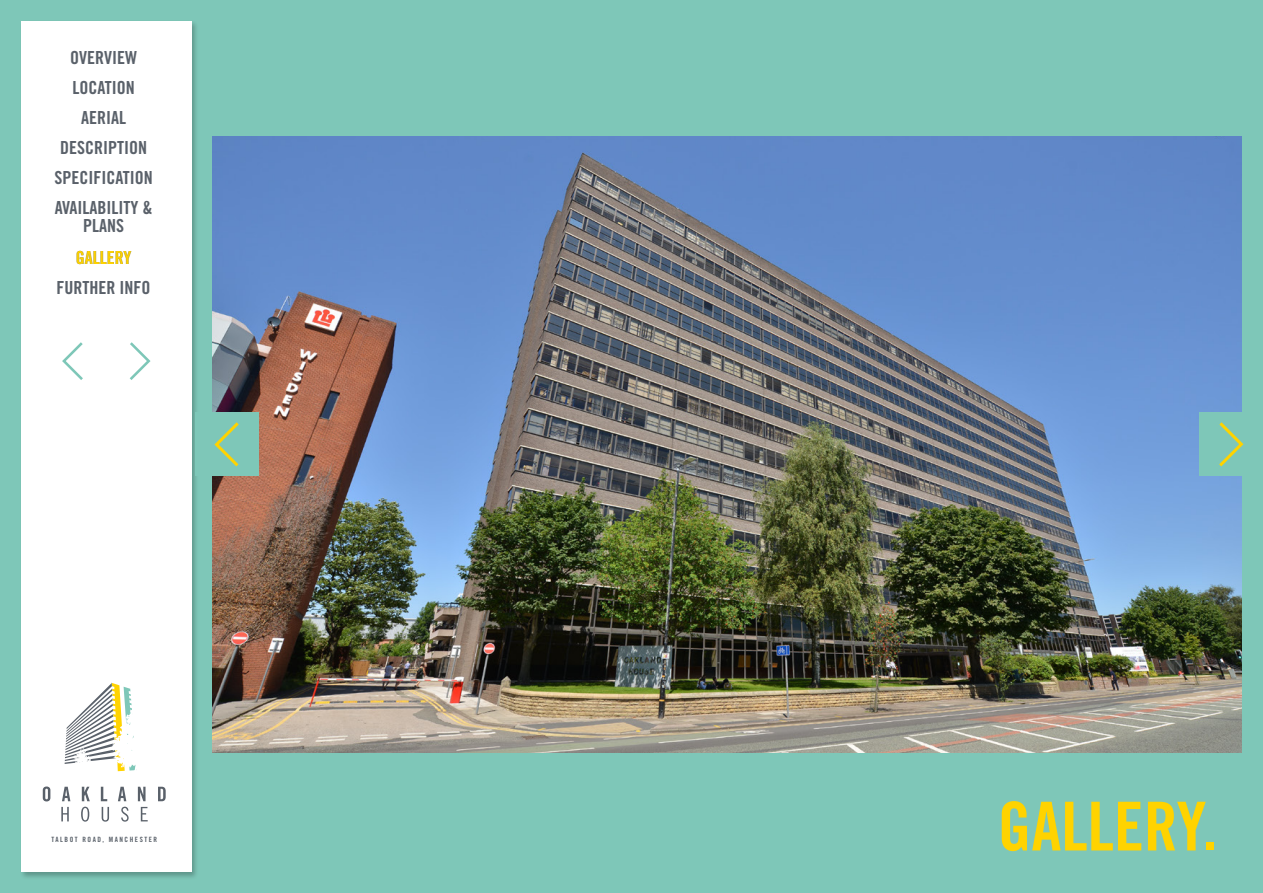
<style>
.page{position:relative;width:1263px;height:893px;background:#7ec7b8}
.page>*{position:absolute;margin:0;border:0;box-sizing:border-box;transform-origin:0 0}
.t1{font:67.5px "Trade Gothic Bold Cond Twenty";color:#ffd300}
.t2{font:18px/30px "Trade Gothic LT Std Bd Cn 20";color:#5a616a;text-align:center}
.t3{font:7.2px "Trade Gothic Bold Cond Twenty";letter-spacing:.21em;color:#5a616a}
</style>
<div class="page">
<div style="left:20px;top:20px;width:179px;height:860px;background:#000;opacity:.25"></div>
<div style="left:21px;top:21px;width:170px;height:851px;background:#fff"></div>
<svg style="left:65px;top:683px;width:72px;height:89px"></svg>
<svg style="left:43px;top:786px;width:7px;height:15px"></svg>
<svg style="left:62px;top:787px;width:8px;height:14px"></svg>
<svg style="left:82px;top:787px;width:8px;height:14px"></svg>
<svg style="left:101px;top:787px;width:6px;height:14px"></svg>
<svg style="left:118px;top:787px;width:8px;height:14px"></svg>
<svg style="left:138px;top:787px;width:8px;height:14px"></svg>
<svg style="left:158px;top:787px;width:8px;height:14px"></svg>
<svg style="left:61px;top:807px;width:8px;height:14px"></svg>
<svg style="left:81px;top:807px;width:8px;height:15px"></svg>
<svg style="left:102px;top:807px;width:7px;height:15px"></svg>
<svg style="left:121px;top:807px;width:8px;height:15px"></svg>
<svg style="left:141px;top:807px;width:7px;height:14px"></svg>
<svg style="left:129px;top:342px;width:22px;height:38px"></svg>
<svg style="left:62px;top:342px;width:21px;height:38px"></svg>
<img style="left:213px;top:136px;width:1029px;height:617px">
<div style="left:1199px;top:413px;width:64px;height:63px;background:#7ec7b8"></div>
<svg style="left:1219px;top:422px;width:25px;height:45px"></svg>
<div style="left:196px;top:413px;width:63px;height:63px;background:#7ec7b8"></div>
<svg style="left:214px;top:422px;width:25px;height:45px"></svg>
<p class="t2" style="left:70px;top:42px;width:68px;text-align:left">OVERVIEW<br>LOCATION</p>
<p class="t2" style="left:81px;top:103px;width:46px">AERIAL</p>
<p class="t2" style="left:60px;top:133px;width:88px">DESCRIPTION</p>
<p class="t2" style="left:54px;top:163px;width:100px">SPECIFICATION</p>
<p class="t2" style="left:55px;top:199px;width:99px;line-height:18px">AVAILABILITY &amp;<br>PLANS</p>
<p class="t2" style="left:57px;top:242px;width:95px">GALLERY<br>FURTHER INFO</p>
<p class="t3" style="left:51px;top:835px;width:107px">TALBOT ROAD, MANCHESTER</p>
<h1 class="t1" style="left:998px;top:785px;width:221px">GALLERY.</h1>
</div>
